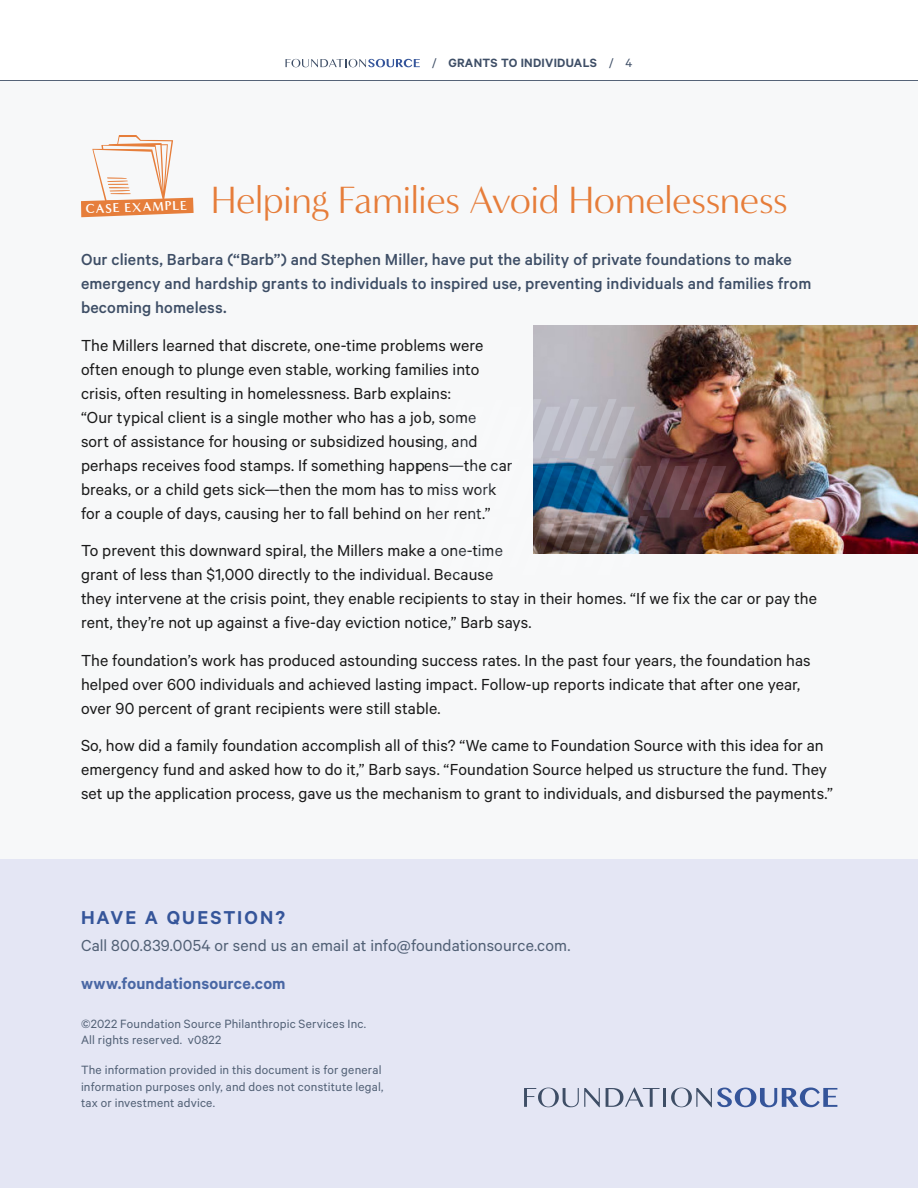
<style>
.page{position:relative;width:918px;height:1188px;background:#fff}
.page>*{position:absolute;margin:0;border:0;box-sizing:border-box;transform-origin:0 0}
.Headline_Large_Orang{font:39px "Minerva Modern";letter-spacing:-.015em;color:#e67d3a}
.Label_Small_Blue{font:600 21px "Calibre";letter-spacing:.095em;color:#35559a}
.Body_Copy{font:18px/24px "Calibre";letter-spacing:.005em;color:#1a1a1a}
.Text_Header_Large{font:500 18px/24px "Calibre";letter-spacing:.005em;color:#3e4e66}
.Body_Copy-2{font:18px "Calibre";letter-spacing:.005em;color:#516075}
.Body_Copy-3{font:600 18px "Calibre";letter-spacing:.01em;color:#4967a4}
.Body_Copy-4{font:13.5px/16.5px "Calibre";letter-spacing:.015em;color:#516075}
.t1{font:600 13.5px "Calibre";letter-spacing:.02em;color:#3e4e66}
.Body_Copy-5{font:700 13.2px "Minerva Modern";color:#fff}
.s1{font-weight:400}
</style>
<div class="page">
<svg style="left:286px;top:59px;width:134px;height:8px"></svg>
<hr style="left:0;top:80px;width:918px;height:1px;background:#3e4e66">
<div style="left:0;top:81px;width:918px;height:780px;background:#f7f8f9"></div>
<svg style="left:81px;top:135px;width:113px;height:82px"></svg>
<img style="left:533px;top:325px;width:385px;height:229px">
<div style="left:0;top:860px;width:918px;height:328px;background:#e4e6f4"></div>
<svg style="left:524px;top:1088px;width:76px;height:19px"></svg>
<svg style="left:606px;top:1088px;width:54px;height:19px"></svg>
<hr style="left:663px;top:1088px;width:3px;height:19px;background:#3e4e66">
<svg style="left:671px;top:1088px;width:166px;height:19px"></svg>
<img style="left:533px;top:399px;width:193px;height:155px">
<p class="t1" style="left:432px;top:55px;width:202px"><span class="s1">/</span> GRANTS TO INDIVIDUALS <span class="s1">/ 4</span></p>
<p class="Headline_Large_Orang" style="left:211px;top:177px;width:578px">Helping Families Avoid Homelessness</p>
<p class="Text_Header_Large" style="left:81px;top:247px;width:732px">Our clients, Barbara (“Barb”) and Stephen Miller, have put the ability of private foundations to make emergency and hardship grants to individuals to inspired use, preventing individuals and families from becoming homeless.</p>
<p class="Body_Copy" style="left:81px;top:333px;width:433px">The Millers learned that discrete, one-time problems were often enough to plunge even stable, working families into crisis, often resulting in homelessness. Barb explains:<br>“Our typical client is a single mother who has a job, some<br>sort of assistance for housing or subsidized housing, and perhaps receives food stamps. If something happens—the car breaks, or a child gets sick—then the mom has to miss work for a couple of days, causing her to fall behind on her rent.”</p>
<p class="Body_Copy" style="left:81px;top:538px;width:738px">To prevent this downward spiral, the Millers make a one-time<br>grant of less than $1,000 directly to the individual. Because<br>they intervene at the crisis point, they enable recipients to stay in their homes. “If we fix the car or pay the rent, they’re not up against a five-day eviction notice,” Barb says.</p>
<p class="Body_Copy" style="left:81px;top:648px;width:731px">The foundation’s work has produced astounding success rates. In the past four years, the foundation has helped over 600 individuals and achieved lasting impact. Follow-up reports indicate that after one year, over 90 percent of grant recipients were still stable.</p>
<p class="Body_Copy" style="left:81px;top:733px;width:754px">So, how did a family foundation accomplish all of this? “We came to Foundation Source with this idea for an emergency fund and asked how to do it,” Barb says. “Foundation Source helped us structure the fund. They set up the application process, gave us the mechanism to grant to individuals, and disbursed the payments.”</p>
<p class="Body_Copy-5" style="left:86px;top:201px;width:103px;rotate:-2deg">CASE EXAMPLE</p>
<p class="Label_Small_Blue" style="left:81px;top:905px;width:205px">HAVE A QUESTION?</p>
<p class="Body_Copy-2" style="left:81px;top:935px;width:491px">Call 800.839.0054 or send us an email at info@foundationsource.com.</p>
<p class="Body_Copy-3" style="left:81px;top:972px;width:206px">www.foundationsource.com</p>
<p class="Body_Copy-4" style="left:81px;top:1015px;width:287px">©2022 Foundation Source Philanthropic Services Inc.<br>All rights reserved. v0822</p>
<p class="Body_Copy-4" style="left:81px;top:1061px;width:304px">The information provided in this document is for general information purposes only, and does not constitute legal, tax or investment advice.</p>
</div>
